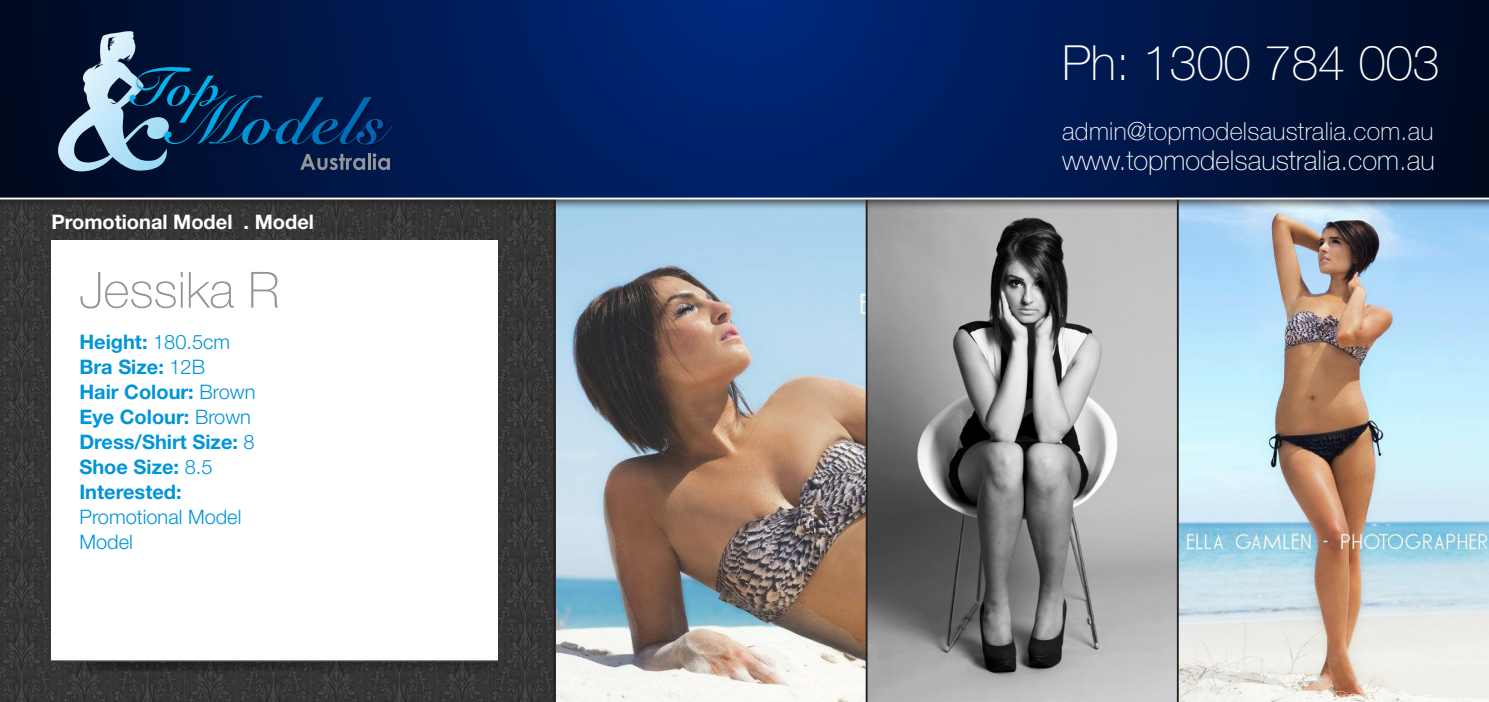
<style>
.page{position:relative;width:1489px;height:702px;background:#fff}
.page>*{position:absolute;margin:0;border:0;box-sizing:border-box;transform-origin:0 0}
.t1{font:100 50px "Helvetica Neue LT Std";color:#939598}
.t2{font:100 48.5px "Helvetica Neue LT Std";color:#fff}
.t3{font:100 27.5px "Helvetica Neue LT Std";color:#fff}
.t4{font:100 25px "Helvetica Neue LT Std";letter-spacing:.01em;color:#fff}
.t5{font:700 20px "Helvetica Neue LT Std";color:#0095d9}
.t6{font:700 20px "Helvetica Neue LT Std";color:#fff}
.t7{font:300 20px "Helvetica Neue LT Std";color:#0095d9}
.s1{font-weight:300}
</style>
<div class="page">
<img style="left:0;top:210px;width:1488px;height:492px">
<div style="left:51px;top:241px;width:447px;height:84px;background:#fff"></div>
<img style="left:51px;top:325px;width:447px;height:348px">
<hr style="left:1176px;top:198px;width:2px;height:504px;background:#231f20">
<div style="left:0;top:0;width:1488px;height:210px;background:#231f20;opacity:.75"></div>
<svg style="left:0;top:0;width:1488px;height:197px;background:#00194f"></svg>
<img style="left:392px;top:90px;width:8px;height:62px">
<svg style="left:43px;top:31px;width:349px;height:141px;background:#19375d"></svg>
<hr style="left:865px;top:198px;width:2px;height:504px;background:#231f20">
<hr style="left:553px;top:198px;width:2px;height:504px;background:#231f20">
<hr style="left:0;top:197px;width:1488px;height:2px;background:#fff">
<p class="t6" style="left:51px;top:210px;width:264px">Promotional Model . Model</p>
<p class="t1" style="left:79px;top:261px;width:202px">Jessika R</p>
<p class="t5" style="left:79px;top:329px;width:152px">Height: <span class="s1">180.5cm</span></p>
<p class="t5" style="left:79px;top:354px;width:127px">Bra Size: <span class="s1">12B</span></p>
<p class="t5" style="left:79px;top:379px;width:177px">Hair Colour: <span class="s1">Brown</span></p>
<p class="t5" style="left:79px;top:404px;width:173px">Eye Colour: <span class="s1">Brown</span></p>
<p class="t5" style="left:79px;top:429px;width:177px">Dress/Shirt Size: <span class="s1">8</span></p>
<p class="t5" style="left:79px;top:454px;width:135px">Shoe Size: <span class="s1">8.5</span></p>
<p class="t5" style="left:79px;top:479px;width:104px">Interested:</p>
<p class="t7" style="left:79px;top:504px;width:163px">Promotional Model</p>
<p class="t7" style="left:79px;top:529px;width:55px">Model</p>
<p class="t2" style="left:1062px;top:35px;width:379px">Ph: 1300 784 003</p>
<p class="t4" style="left:1062px;top:117px;width:373px">admin@topmodelsaustralia.com.au</p>
<p class="t3" style="left:1062px;top:145px;width:374px">www.topmodelsaustralia.com.au</p>
</div>
